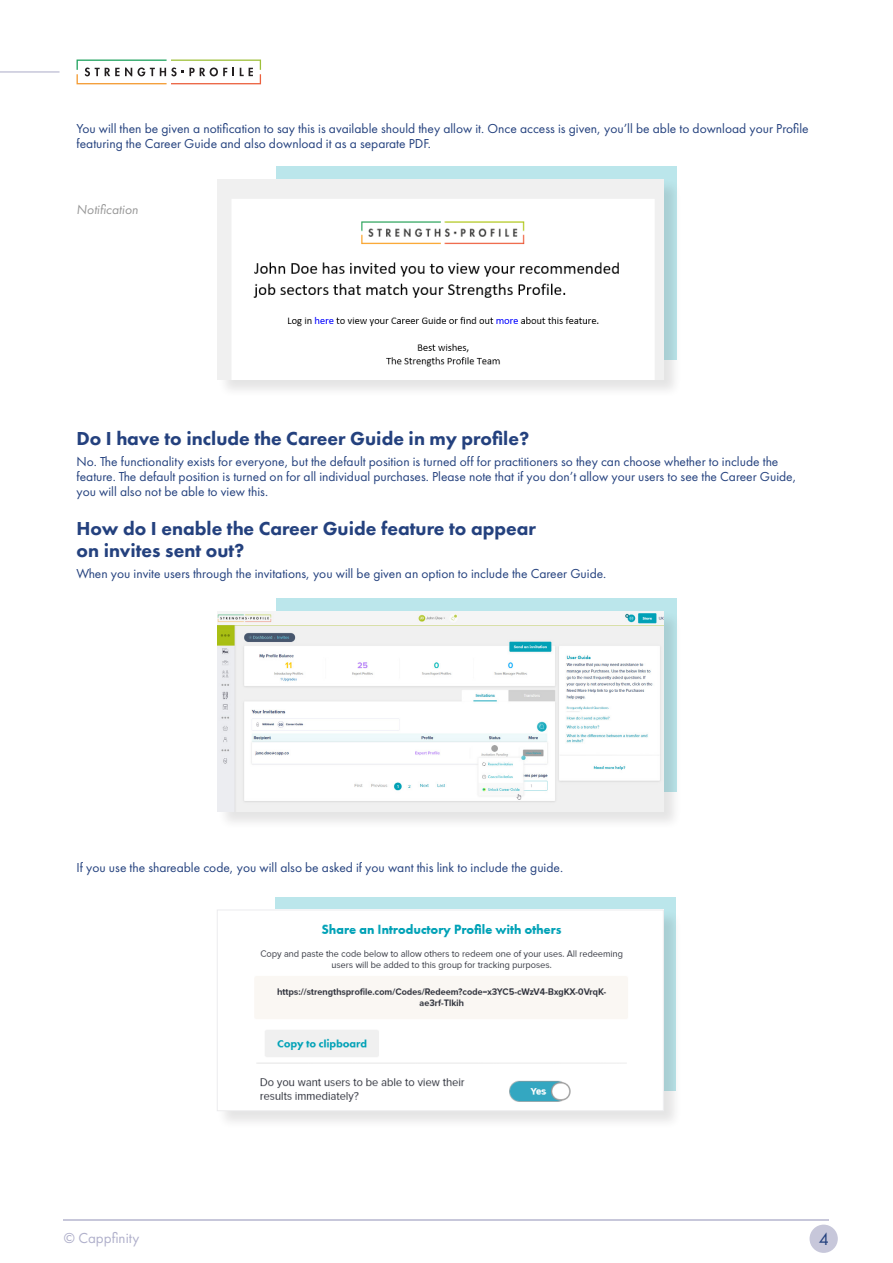
<style>
.page{position:relative;width:893px;height:1263px;background:#fff}
.page>*{position:absolute;margin:0;border:0;box-sizing:border-box;transform-origin:0 0}
.Paragraph_Style_1{font:800 19.5px "Futura PT";color:#24417e}
.t1{font:18px "Futura PT";color:#24417e}
.t2{font:15px "Futura PT";color:#b0b0cb}
.Paragraph_Style_1-2{font:13.5px/15px "Futura PT";color:#24417e}
.Paragraph_Style_1-3{font:italic 13.5px "Futura PT";color:#989898}
</style>
<div class="page">
<hr style="left:64px;top:1219px;width:765px;height:1px;background:#c7c7da">
<div style="left:809px;top:1224px;width:29px;height:29px;background:#c7c7da;border-radius:50%"></div>
<svg style="left:77px;top:60px;width:184px;height:24px"></svg>
<hr style="left:0;top:71px;width:60px;height:2px;background:#c7c7da">
<div style="left:276px;top:166px;width:401px;height:193px;background:#bbe6eb"></div>
<div style="left:218px;top:179px;width:464px;height:219px;background:#231f20;opacity:.12"></div>
<img style="left:218px;top:179px;width:446px;height:201px">
<div style="left:276px;top:598px;width:401px;height:193px;background:#bbe6eb"></div>
<div style="left:218px;top:611px;width:464px;height:219px;background:#231f20;opacity:.12"></div>
<img style="left:218px;top:611px;width:446px;height:201px">
<div style="left:275px;top:897px;width:401px;height:193px;background:#bbe6eb"></div>
<div style="left:217px;top:910px;width:465px;height:219px;background:#231f20;opacity:.12"></div>
<img style="left:219px;top:911px;width:443px;height:198px">
<div style="left:217px;top:909px;width:447px;height:202px;border:1px solid #ececee"></div>
<p class="Paragraph_Style_1-2" style="left:77px;top:120px;width:734px">You will then be given a notification to say this is available should they allow it. Once access is given, you’ll be able to download your Profile featuring the Career Guide and also download it as a separate PDF.</p>
<p class="Paragraph_Style_1-3" style="left:77px;top:201px;width:63px">Notification</p>
<p class="Paragraph_Style_1" style="left:77px;top:426px;width:454px">Do I have to include the Career Guide in my profile?</p>
<p class="Paragraph_Style_1-2" style="left:77px;top:453px;width:721px">No. The functionality exists for everyone, but the default position is turned off for practitioners so they can choose whether to include the feature. The default position is turned on for all individual purchases. Please note that if you don’t allow your users to see the Career Guide, you will also not be able to view this.</p>
<p class="Paragraph_Style_1" style="left:77px;top:516px;width:461px">How do I enable the Career Guide feature to appear</p>
<p class="Paragraph_Style_1" style="left:77px;top:538px;width:169px">on invites sent out?</p>
<p class="Paragraph_Style_1-2" style="left:77px;top:566px;width:531px">When you invite users through the invitations, you will be given an option to include the Career Guide.</p>
<p class="Paragraph_Style_1-2" style="left:77px;top:860px;width:488px">If you use the shareable code, you will also be asked if you want this link to include the guide.</p>
<p class="t2" style="left:64px;top:1229px;width:77px">© Cappfinity</p>
<h2 class="t1" style="left:819px;top:1228px;width:12px">4</h2>
</div>
